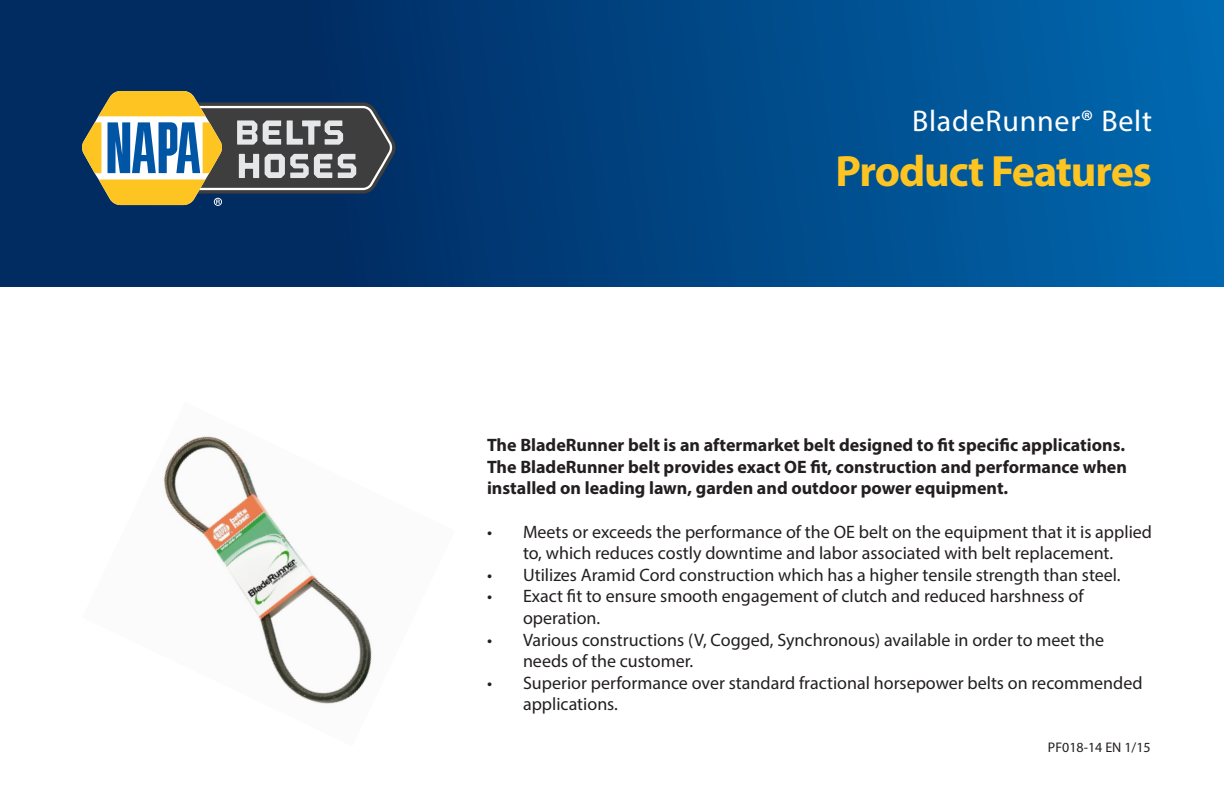
<style>
.page{position:relative;width:1224px;height:792px;background:#fff}
.page>*{position:absolute;margin:0;border:0;box-sizing:border-box;transform-origin:0 0}
.Body_Head_PMS123{font:700 44px "Myriad Pro";letter-spacing:-.025em;color:#fec422}
.t1{font:30px "Myriad Pro";letter-spacing:.025em;color:#fff}
.t2{font:18px/21.6px "Myriad Pro";color:#231f20}
.t3{font:700 18px/21.6px "Myriad Pro";color:#231f20;text-align:justify}
.t4{font:14px "Myriad Pro";color:#231f20}
</style>
<div class="page">
<img style="left:163px;top:436px;width:209px;height:268px">
<div style="left:0;top:0;width:1224px;height:287px;background:linear-gradient(to right,#002053,#0065ab)"></div>
<svg style="left:82px;top:91px;width:314px;height:115px;background:#707870"></svg>
<p class="t1" style="left:912px;top:102px;width:241px">BladeRunner® Belt</p>
<p class="Body_Head_PMS123" style="left:835px;top:142px;width:318px">Product Features</p>
<p class="t3" style="left:487px;top:434px;width:641px">The BladeRunner belt is an aftermarket belt designed to fit specific applications.<br>The BladeRunner belt provides exact OE fit, construction and performance when installed on leading lawn, garden and outdoor power equipment.</p>
<p class="t2" style="left:487px;top:520px;width:667px;text-align:center">• Meets or exceeds the performance of the OE belt on the equipment that it is applied to, which reduces costly downtime and labor associated with belt replacement.</p>
<p class="t2" style="left:487px;top:564px;width:635px">• Utilizes Aramid Cord construction which has a higher tensile strength than steel.</p>
<p class="t2" style="left:523px;top:585px;width:562px;text-indent:-36px">• Exact fit to ensure smooth engagement of clutch and reduced harshness of operation.</p>
<p class="t2" style="left:523px;top:628px;width:583px;text-indent:-36px">• Various constructions (V, Cogged, Synchronous) available in order to meet the needs of the customer.</p>
<p class="t2" style="left:523px;top:672px;width:621px;text-indent:-36px">• Superior performance over standard fractional horsepower belts on recommended applications.</p>
<p class="t4" style="left:1048px;top:739px;width:104px">PF018-14 EN 1/15</p>
</div>
